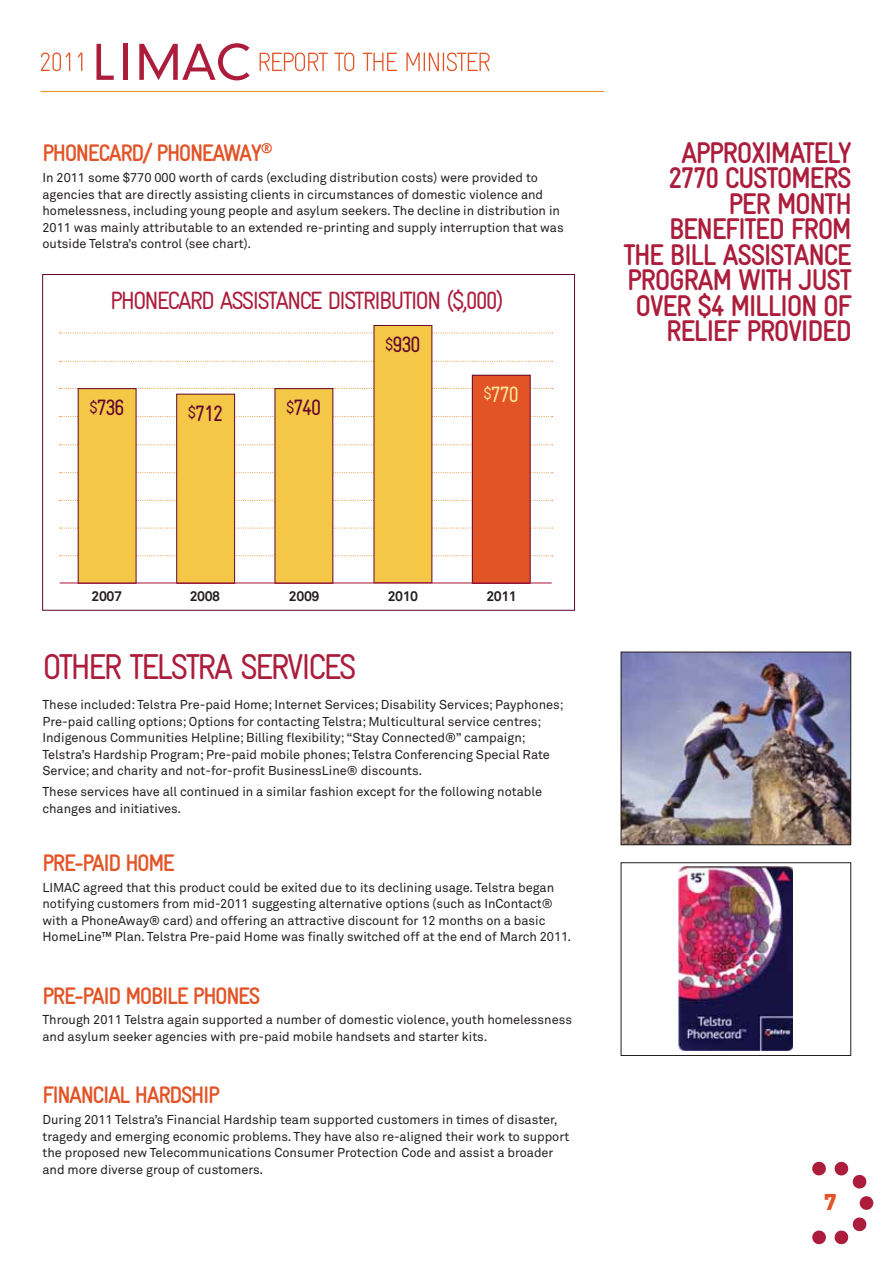
<style>
.page{position:relative;width:893px;height:1263px;background:#fff}
.page>*{position:absolute;margin:0;border:0;box-sizing:border-box;transform-origin:0 0}
.t1{font:condensed 36px "Gravur";letter-spacing:-.08em;color:#ac1d3c}
.t2{font:700 condensed 30px/25.5px "Gravur";letter-spacing:-.05em;color:#ac1d3c;text-align:right}
.t3{font:condensed 25.05px "Gravur";letter-spacing:-.08em;color:#ac1d3c}
.t4{font:700 condensed 24px "Gravur";letter-spacing:-.06em;color:#e25326}
.t5{font:900 22.5px "DIN";color:#e25326}
.t6{font:condensed 22.35px "Gravur";letter-spacing:-.08em;color:#60062e}
.t7{font:condensed 22.35px "Gravur";color:#fce793}
.t8{font:700 13.95px "Akkurat";letter-spacing:-.03em;color:#231f20}
.t9{font:12.75px/16.5px "Akkurat";color:#231f20}
.s1{font-size:16.65px}
</style>
<div class="page">
<svg style="left:812px;top:1230px;width:14px;height:15px"></svg>
<svg style="left:834px;top:1217px;width:33px;height:28px"></svg>
<div style="left:860px;top:1196px;width:13px;height:14px;background:#ac1d3c;border-radius:50%"></div>
<svg style="left:834px;top:1161px;width:33px;height:28px"></svg>
<svg style="left:812px;top:1161px;width:14px;height:15px"></svg>
<svg style="left:96px;top:44px;width:18px;height:36px"></svg>
<div style="left:123px;top:44px;width:5px;height:36px;background:#ac1d3c"></div>
<svg style="left:139px;top:43px;width:111px;height:37px"></svg>
<svg style="left:41px;top:52px;width:41px;height:19px"></svg>
<svg style="left:260px;top:52px;width:230px;height:19px"></svg>
<hr style="left:41px;top:91px;width:809px;height:1px;background:#ea8824">
<svg style="left:60px;top:333px;width:493px;height:1px"></svg>
<svg style="left:60px;top:388px;width:493px;height:1px"></svg>
<svg style="left:60px;top:361px;width:493px;height:1px"></svg>
<svg style="left:60px;top:444px;width:493px;height:1px"></svg>
<svg style="left:60px;top:416px;width:493px;height:1px"></svg>
<svg style="left:60px;top:472px;width:493px;height:1px"></svg>
<svg style="left:60px;top:500px;width:493px;height:1px"></svg>
<svg style="left:60px;top:528px;width:493px;height:1px"></svg>
<svg style="left:60px;top:555px;width:493px;height:1px"></svg>
<div style="left:78px;top:389px;width:58px;height:194px;background:#f5c747"></div>
<div style="left:177px;top:394px;width:58px;height:189px;background:#f5c747"></div>
<div style="left:176px;top:394px;width:59px;height:190px;border:1px solid #60062e"></div>
<div style="left:275px;top:389px;width:58px;height:194px;background:#f5c747"></div>
<div style="left:374px;top:325px;width:58px;height:258px;background:#f5c747"></div>
<div style="left:472px;top:375px;width:58px;height:208px;background:#e25326"></div>
<div style="left:472px;top:375px;width:58px;height:209px;border:1px solid #60062e"></div>
<hr style="left:60px;top:582px;width:492px;height:2px;background:#ac1d3c">
<div style="left:604px;top:81px;width:261px;height:318px;background:#fff"></div>
<img style="left:679px;top:867px;width:114px;height:183px">
<div style="left:621px;top:863px;width:230px;height:193px;border:1px solid #231f20"></div>
<img style="left:623px;top:654px;width:226px;height:189px">
<div style="left:621px;top:652px;width:230px;height:193px;border:1px solid #231f20"></div>
<h3 class="t4" style="left:42px;top:139px;width:232px">PHONECARD/ PHONEAWAY<sup>®</sup></h3>
<p class="t9" style="left:42px;top:171px;width:523px">In 2011 some $770 000 worth of cards (excluding distribution costs) were provided to agencies that are directly assisting clients in circumstances of domestic violence and homelessness, including young people and asylum seekers. The decline in distribution in 2011 was mainly attributable to an extended re-printing and supply interruption that was outside Telstra’s control (see chart).</p>
<h3 class="t3" style="left:110px;top:285px;width:395px">PHONECARD ASSISTANCE DISTRIBUTION ($,000)</h3>
<h3 class="t6" style="left:89px;top:395px;width:37px"><span class="s1">$</span>736</h3>
<h3 class="t6" style="left:188px;top:400px;width:37px"><span class="s1">$</span>712</h3>
<h3 class="t6" style="left:286px;top:395px;width:37px"><span class="s1">$</span>740</h3>
<h3 class="t6" style="left:385px;top:332px;width:37px"><span class="s1">$</span>930</h3>
<h3 class="t7" style="left:483px;top:381px;width:37px"><span class="s1">$</span>770</h3>
<h2 class="t2" style="left:623px;top:140px;width:230px">APPROXIMATELY<br>2770 CUSTOMERS<br>PER MONTH<br>BENEFITED FROM<br>THE BILL ASSISTANCE<br>PROGRAM WITH JUST<br>OVER $4 MILLION OF<br>RELIEF PROVIDED</h2>
<p class="t8" style="left:92px;top:591px;width:32px">2007</p>
<p class="t8" style="left:190px;top:591px;width:32px">2008</p>
<p class="t8" style="left:289px;top:591px;width:32px">2009</p>
<p class="t8" style="left:388px;top:591px;width:32px">2010</p>
<p class="t8" style="left:486px;top:591px;width:32px">2011</p>
<h1 class="t1" style="left:42px;top:645px;width:316px">OTHER TELSTRA SERVICES</h1>
<p class="t9" style="left:42px;top:698px;width:523px">These included: Telstra Pre-paid Home; Internet Services; Disability Services; Payphones; Pre-paid calling options; Options for contacting Telstra; Multicultural service centres; Indigenous Communities Helpline; Billing flexibility; “Stay Connected®” campaign; Telstra’s Hardship Program; Pre-paid mobile phones; Telstra Conferencing Special Rate Service; and charity and not-for-profit BusinessLine® discounts.</p>
<p class="t9" style="left:42px;top:785px;width:501px">These services have all continued in a similar fashion except for the following notable changes and initiatives.</p>
<h3 class="t4" style="left:42px;top:848px;width:134px">PRE-PAID HOME</h3>
<p class="t9" style="left:42px;top:880px;width:530px">LIMAC agreed that this product could be exited due to its declining usage. Telstra began notifying customers from mid-2011 suggesting alternative options (such as InContact® with a PhoneAway® card) and offering an attractive discount for 12 months on a basic HomeLine™ Plan. Telstra Pre-paid Home was finally switched off at the end of March 2011.</p>
<h3 class="t4" style="left:42px;top:981px;width:220px">PRE-PAID MOBILE PHONES</h3>
<p class="t9" style="left:42px;top:1013px;width:531px">Through 2011 Telstra again supported a number of domestic violence, youth homelessness and asylum seeker agencies with pre-paid mobile handsets and starter kits.</p>
<h3 class="t4" style="left:42px;top:1081px;width:179px">FINANCIAL HARDSHIP</h3>
<p class="t9" style="left:42px;top:1113px;width:528px">During 2011 Telstra’s Financial Hardship team supported customers in times of disaster, tragedy and emerging economic problems. They have also re-aligned their work to support the proposed new Telecommunications Consumer Protection Code and assist a broader and more diverse group of customers.</p>
<h3 class="t5" style="left:824px;top:1187px;width:14px">7</h3>
</div>
